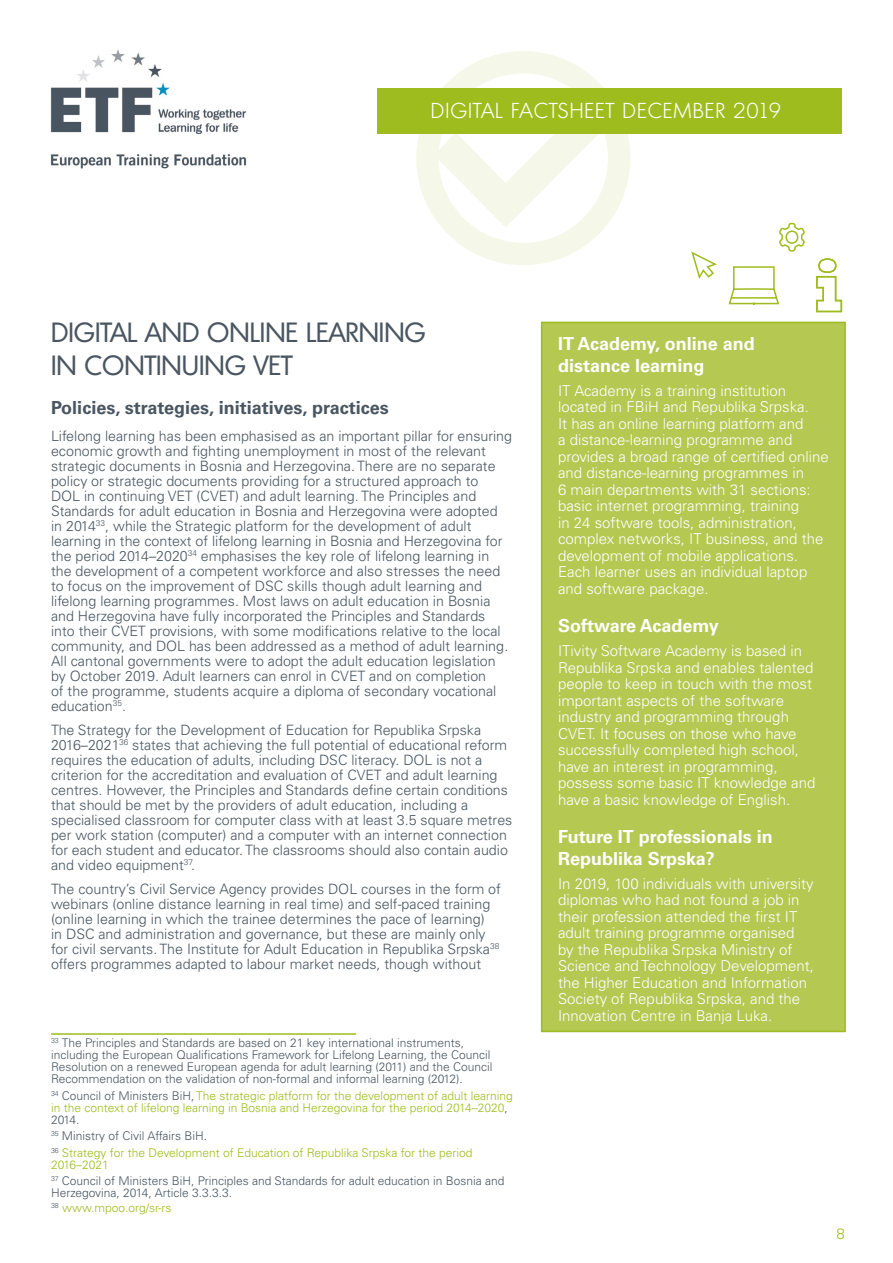
<style>
.page{position:relative;width:893px;height:1263px;background:#fff}
.page>*{position:absolute;margin:0;border:0;box-sizing:border-box;transform-origin:0 0}
.t1{font:27px/32.4px "Montreal TS";color:#495661}
.t2{font:300 21px "Montreal TS";letter-spacing:.05em;color:#fff}
.t3{font:700 18px/21.6px "Univers LTCYR 65";color:#fff}
.t4{font:700 18px "Univers LTCYR 65";color:#495661}
.t5{font:300 15px/16.5px "Univers LTCYR 45";color:#fff}
.t6{font:300 15px "Univers LTCYR 45";color:#9ebc1d}
.t7{font:300 14.25px/15px "Univers LTCYR 45";color:#495661}
.t8{font:300 12px/12px "Univers LTCYR 45";color:#495661}
.t9{font:300 12px/12px "Univers LTCYR 45";color:#9ebc1d}
.s1{color:#495661}
.s2{color:#9ebc1d}
</style>
<div class="page">
<div style="left:541px;top:322px;width:305px;height:710px;background:#b4c852;border:2px solid #9ebc1d"></div>
<svg style="left:416px;top:51px;width:214px;height:214px"></svg>
<div style="left:378px;top:88px;width:464px;height:45px;background:#9ebc1d"></div>
<svg style="left:691px;top:251px;width:26px;height:28px"></svg>
<svg style="left:779px;top:222px;width:26px;height:30px"></svg>
<svg style="left:728px;top:266px;width:52px;height:39px"></svg>
<svg style="left:816px;top:275px;width:27px;height:38px"></svg>
<div style="left:818px;top:258px;width:18px;height:15px;border:2px solid #9ebc1d;border-radius:50%"></div>
<hr style="left:51px;top:1033px;width:305px;height:2px;background:#9ebc1d">
<img style="left:51px;top:50px;width:196px;height:119px">
<h2 class="t2" style="left:431px;top:98px;width:352px">DIGITAL FACTSHEET DECEMBER 2019</h2>
<h1 class="t1" style="left:51px;top:316px;width:376px">DIGITAL AND ONLINE LEARNING<br>IN CONTINUING VET</h1>
<p class="t4" style="left:51px;top:395px;width:339px">Policies, strategies, initiatives, practices</p>
<p class="t7" style="left:51px;top:428px;width:463px">Lifelong learning has been emphasised as an important pillar for ensuring economic growth and fighting unemployment in most of the relevant strategic documents in Bosnia and Herzegovina. There are no separate policy or strategic documents providing for a structured approach to<br>DOL in continuing VET (CVET) and adult learning. The Principles and Standards for adult education in Bosnia and Herzegovina were adopted in 2014<sup>33</sup>, while the Strategic platform for the development of adult learning in the context of lifelong learning in Bosnia and Herzegovina for the period 2014–2020<sup>34</sup> emphasises the key role of lifelong learning in the development of a competent workforce and also stresses the need to focus on the improvement of DSC skills though adult learning and lifelong learning programmes. Most laws on adult education in Bosnia and Herzegovina have fully incorporated the Principles and Standards into their CVET provisions, with some modifications relative to the local community, and DOL has been addressed as a method of adult learning.<br>All cantonal governments were to adopt the adult education legislation by October 2019. Adult learners can enrol in CVET and on completion<br>of the programme, students acquire a diploma of secondary vocational education<sup>35</sup>.</p>
<p class="t7" style="left:51px;top:722px;width:463px">The Strategy for the Development of Education for Republika Srpska 2016–2021<sup>36</sup> states that achieving the full potential of educational reform requires the education of adults, including DSC literacy. DOL is not a criterion for the accreditation and evaluation of CVET and adult learning centres. However, the Principles and Standards define certain conditions that should be met by the providers of adult education, including a specialised classroom for computer class with at least 3.5 square metres per work station (computer) and a computer with an internet connection for each student and educator. The classrooms should also contain audio and video equipment<sup>37</sup>.</p>
<p class="t7" style="left:51px;top:881px;width:451px">The country’s Civil Service Agency provides DOL courses in the form of webinars (online distance learning in real time) and self-paced training (online learning in which the trainee determines the pace of learning)<br>in DSC and administration and governance, but these are mainly only for civil servants. The Institute for Adult Education in Republika Srpska<sup>38 </sup>offers programmes adapted to labour market needs, though without</p>
<p class="t8" style="left:51px;top:1036px;width:443px"><sup>33</sup> The Principles and Standards are based on 21 key international instruments, including the European Qualifications Framework for Lifelong Learning, the Council Resolution on a renewed European agenda for adult learning (2011) and the Council Recommendation on the validation of non-formal and informal learning (2012).</p>
<p class="t9" style="left:51px;top:1089px;width:463px"><sup>34</sup> <span class="s1">Council of Ministers BiH,</span> The strategic platform for the development of adult learning in the context of lifelong learning in Bosnia and Herzegovina for the period 2014–2020<span class="s1">,<br>2014.</span></p>
<p class="t9" style="left:51px;top:1127px;width:423px;line-height:16.5px"><sup>35</sup> <span class="s1">Ministry of Civil Affairs BiH.<br></span><sup>36</sup> Strategy for the Development of Education of Republika Srpska for the period</p>
<p class="t8" style="left:51px;top:1156px;width:455px;line-height:16.5px"><span class="s2">2016–2021<br></span><sup>37</sup> Council of Ministers BiH, Principles and Standards for adult education in Bosnia and</p>
<p class="t8" style="left:51px;top:1185px;width:183px;line-height:15px">Herzegovina, 2014, Article 3.3.3.3.<br><sup>38</sup> <span class="s2">www.mpoo.org/sr-rs</span></p>
<p class="t3" style="left:558px;top:332px;width:198px">IT Academy, online and distance learning</p>
<p class="t5" style="left:558px;top:382px;width:272px">IT Academy is a training institution located in FBiH and Republika Srpska.<br>It has an online learning platform and<br>a distance-learning programme and provides a broad range of certified online and distance-learning programmes in<br>6 main departments with 31 sections: basic internet programming, training<br>in 24 software tools, administration, complex networks, IT business, and the development of mobile applications.<br>Each learner uses an individual laptop and software package.</p>
<p class="t3" style="left:558px;top:614px;width:162px">Software Academy</p>
<p class="t5" style="left:558px;top:642px;width:259px">ITivity Software Academy is based in Republika Srpska and enables talented people to keep in touch with the most important aspects of the software industry and programming through CVET. It focuses on those who have successfully completed high school, have an interest in programming, possess some basic IT knowledge and have a basic knowledge of English.</p>
<p class="t3" style="left:558px;top:825px;width:216px">Future IT professionals in<br>Republika Srpska?</p>
<p class="t5" style="left:558px;top:875px;width:257px">In 2019, 100 individuals with university diplomas who had not found a job in their profession attended the first IT adult training programme organised<br>by the Republika Srpska Ministry of Science and Technology Development, the Higher Education and Information Society of Republika Srpska, and the Innovation Centre in Banja Luka.</p>
<p class="t6" style="left:837px;top:1223px;width:10px">8</p>
</div>
